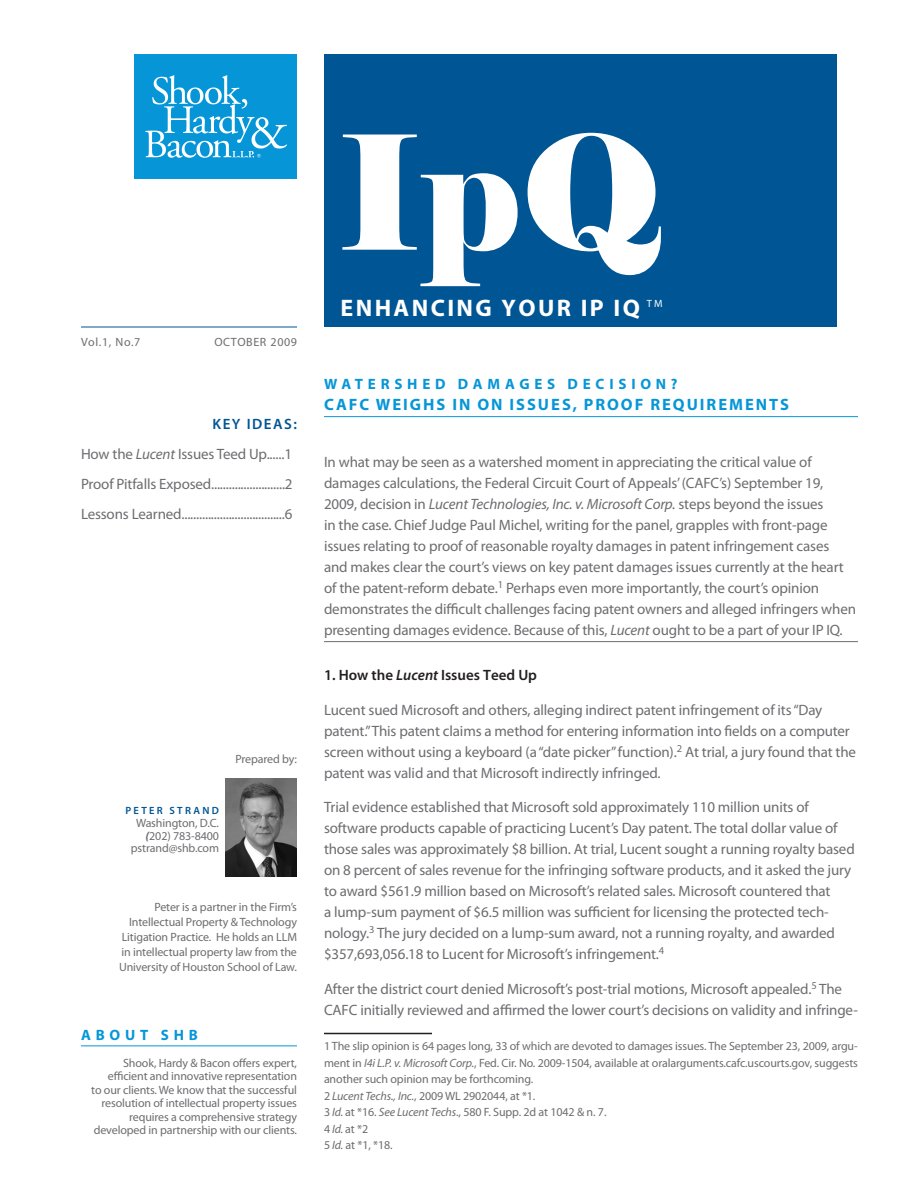
<style>
.page{position:relative;width:918px;height:1188px;background:#fff}
.page>*{position:absolute;margin:0;border:0;box-sizing:border-box;transform-origin:0 0}
.Subhead{font:157.95px "Elephant";color:#fff}
.PullQuote{font:700 24px "Myriad Pro";letter-spacing:.1em;color:#fff}
.RedHead{font:700 16.5px "Myriad Pro";letter-spacing:.12em;color:#0696d7}
.Body{font:15px/21px "Myriad Pro";letter-spacing:-.01em;color:#6c6d70}
.RedHead-2{font:15px/21px "Myriad Pro";letter-spacing:-.01em;color:#6c6d70}
.RedHead-3{font:700 15px "Myriad Pro";letter-spacing:.32em;color:#0696d7}
.Subhead-2{font:600 15px "Myriad Pro";color:#231f20}
.t1{font:600 15px "Myriad Pro";letter-spacing:.1em;color:#005594}
.footnotes{font:12px/13.5px "Myriad Pro";letter-spacing:-.01em;color:#6c6d70;text-align:right}
.footnotes-2{font:12px "Myriad Pro";letter-spacing:.05em;color:#6c6d70}
.t2{font:600 10.5px "Myriad Pro";letter-spacing:.22em;color:#005594}
.PullQuote-2{font:10.5px "Myriad Pro";color:#fff}
.s1{font-style:italic}
.s2{font-weight:700;font-style:italic}
</style>
<div class="page">
<hr style="left:81px;top:327px;width:216px;height:1px;background:#005594">
<div style="left:135px;top:54px;width:162px;height:124px;background:#0696d7"></div>
<img style="left:145px;top:75px;width:142px;height:82px">
<hr style="left:81px;top:1046px;width:216px;height:1px;background:#0696d7">
<img style="left:225px;top:778px;width:72px;height:99px">
<div style="left:324px;top:54px;width:513px;height:272px;background:#005594"></div>
<hr style="left:324px;top:416px;width:534px;height:1px;background:#0696d7">
<hr style="left:324px;top:641px;width:534px;height:1px;background:#6c6d70">
<hr style="left:324px;top:1033px;width:108px;height:1px;background:#231f20">
<p class="footnotes" style="left:81px;top:335px;width:61px">Vol.1, No.7</p>
<p class="footnotes-2" style="left:214px;top:335px;width:84px">OCTOBER 2009</p>
<p class="t1" style="left:213px;top:414px;width:86px">KEY IDEAS:</p>
<p class="Body" style="left:81px;top:443px;width:213px">How the <span class="s1">Lucent</span> Issues Teed Up......1</p>
<p class="Body" style="left:81px;top:473px;width:213px">Proof Pitfalls Exposed.........................2</p>
<p class="Body" style="left:81px;top:503px;width:213px">Lessons Learned...................................6</p>
<p class="t2" style="left:125px;top:804px;width:95px">PETER STRAND</p>
<p class="footnotes" style="left:131px;top:816px;width:90px;line-height:12.8px">Washington, D.C. <span class="s2">(</span>202) 783-8400 pstrand@shb.com</p>
<p class="footnotes" style="left:235px;top:752px;width:63px">Prepared by:</p>
<p class="footnotes" style="left:119px;top:899px;width:179px;line-height:15px">Peter is a partner in the Firm’s Intellectual Property &amp; Technology Litigation Practice. He holds an LLM in intellectual property law from the University of Houston School of Law.</p>
<p class="RedHead-3" style="left:81px;top:1025px;width:118px">ABOUT SHB</p>
<p class="footnotes" style="left:91px;top:1056px;width:207px">Shook, Hardy &amp; Bacon offers expert, efficient and innovative representation<br>to our clients. We know that the successful resolution of intellectual property issues requires a comprehensive strategy developed in partnership with our clients.</p>
<p class="Subhead" style="left:338px;top:94px;width:327px">IpQ</p>
<p class="PullQuote" style="left:340px;top:292px;width:301px">ENHANCING YOUR IP IQ</p>
<p class="PullQuote-2" style="left:647px;top:297px;width:17px">TM</p>
<p class="RedHead-3" style="left:324px;top:374px;width:355px">WATERSHED DAMAGES DECISION?</p>
<p class="RedHead" style="left:324px;top:394px;width:466px">CAFC WEIGHS IN ON ISSUES, PROOF REQUIREMENTS</p>
<p class="RedHead-2" style="left:324px;top:451px;width:534px">In what may be seen as a watershed moment in appreciating the critical value of damages calculations, the Federal Circuit Court of Appeals’ (CAFC’s) September 19, 2009, decision in <span class="s1">Lucent Technologies, Inc. v. Microsoft Corp.</span> steps beyond the issues<br>in the case. Chief Judge Paul Michel, writing for the panel, grapples with front-page issues relating to proof of reasonable royalty damages in patent infringement cases and makes clear the court’s views on key patent damages issues currently at the heart of the patent-reform debate.<sup>1</sup> Perhaps even more importantly, the court’s opinion demonstrates the difficult challenges facing patent owners and alleged infringers when presenting damages evidence. Because of this, <span class="s1">Lucent</span> ought to be a part of your IP IQ.</p>
<p class="Subhead-2" style="left:324px;top:666px;width:215px">1. How the <span class="s1">Lucent</span> Issues Teed Up</p>
<p class="Body" style="left:324px;top:699px;width:534px">Lucent sued Microsoft and others, alleging indirect patent infringement of its “Day patent.” This patent claims a method for entering information into fields on a computer screen without using a keyboard (a “date picker” function).<sup>2</sup> At trial, a jury found that the patent was valid and that Microsoft indirectly infringed.</p>
<p class="Body" style="left:324px;top:796px;width:532px">Trial evidence established that Microsoft sold approximately 110 million units of software products capable of practicing Lucent’s Day patent. The total dollar value of those sales was approximately $8 billion. At trial, Lucent sought a running royalty based on 8 percent of sales revenue for the infringing software products, and it asked the jury to award $561.9 million based on Microsoft’s related sales. Microsoft countered that<br>a lump-sum payment of $6.5 million was sufficient for licensing the protected tech&shy;nology.<sup>3</sup> The jury decided on a lump-sum award, not a running royalty, and awarded $357,693,056.18 to Lucent for Microsoft’s infringement.<sup>4</sup></p>
<p class="Body" style="left:324px;top:978px;width:536px">After the district court denied Microsoft’s post-trial motions, Microsoft appealed.<sup>5</sup> The<br>CAFC initially reviewed and affirmed the lower court’s decisions on validity and infringe-</p>
<p class="footnotes" style="left:324px;top:1038px;width:535px;line-height:16.5px;text-align:justify">1 The slip opinion is 64 pages long, 33 of which are devoted to damages issues. The September 23, 2009, argu&shy;ment in <span class="s1">I4i L.P. v. Microsoft Corp.</span>, Fed. Cir. No. 2009-1504, available at oralarguments.cafc.uscourts.gov, suggests another such opinion may be forthcoming.</p>
<p class="footnotes" style="left:324px;top:1089px;width:213px">2 <span class="s1">Lucent Techs., Inc.</span>, 2009 WL 2902044, at *1.</p>
<p class="footnotes" style="left:324px;top:1105px;width:284px">3 <span class="s1">Id.</span> at *16. <span class="s1">See Lucent Techs</span>., 580 F. Supp. 2d at 1042 &amp; n. 7.</p>
<p class="footnotes" style="left:324px;top:1122px;width:46px">4 <span class="s1">Id.</span> at *2</p>
<p class="footnotes" style="left:324px;top:1138px;width:70px">5 <span class="s1">Id.</span> at *1, *18.</p>
</div>
